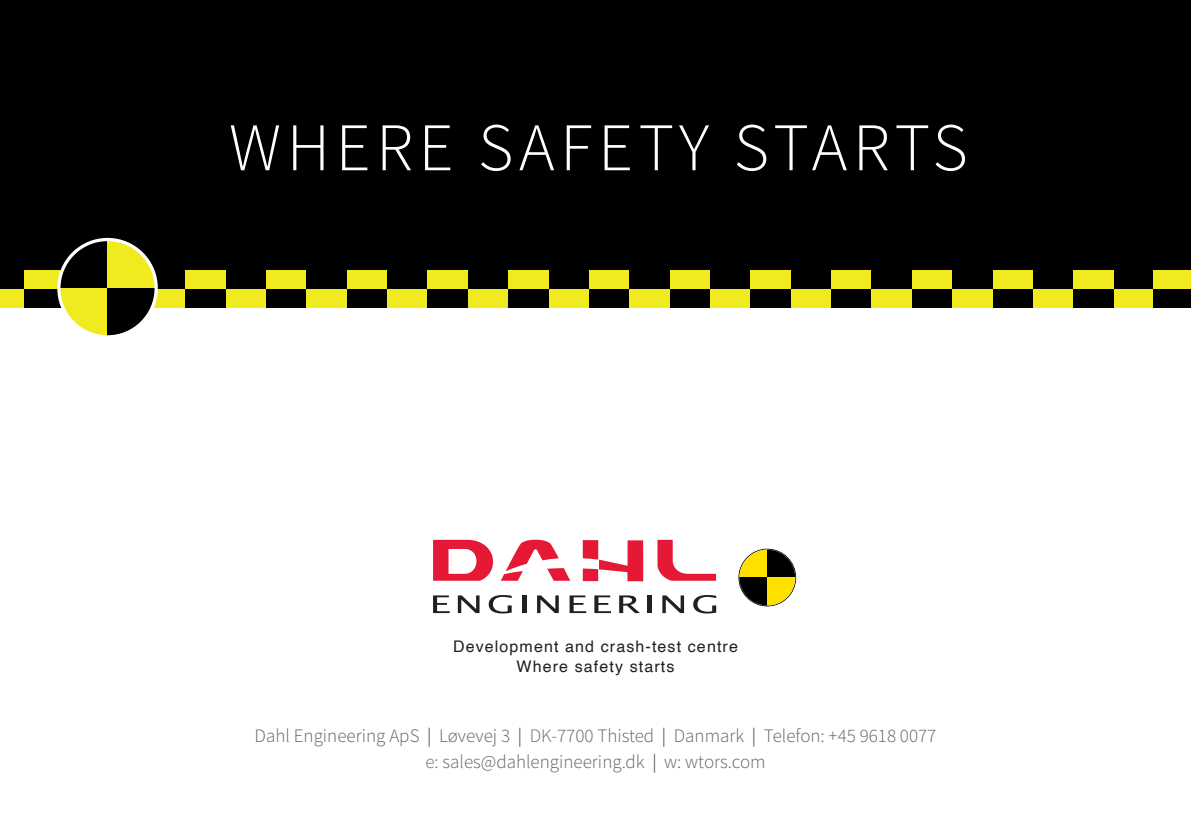
<style>
.page{position:relative;width:1191px;height:840px;background:#fff}
.page>*{position:absolute;margin:0;border:0;box-sizing:border-box;transform-origin:0 0}
.Forsideskrift{font:300 68px "Source Sans Pro";letter-spacing:.08em;color:#fff}
.t1{font:300 19px "Source Sans Pro";color:#636366}
.Forsideskrift-2{font:16px "Helvetica";letter-spacing:.07em;color:#231f20}
.s1{color:#231f20}
.s2{color:#6c6d70}
</style>
<div class="page">
<svg style="left:739px;top:549px;width:29px;height:28px"></svg>
<svg style="left:768px;top:549px;width:27px;height:28px"></svg>
<svg style="left:739px;top:577px;width:29px;height:28px"></svg>
<svg style="left:768px;top:577px;width:27px;height:28px"></svg>
<svg style="left:433px;top:595px;width:17px;height:17px"></svg>
<svg style="left:458px;top:595px;width:21px;height:17px"></svg>
<svg style="left:489px;top:595px;width:23px;height:18px"></svg>
<hr style="left:522px;top:595px;width:4px;height:17px;background:#231f20">
<svg style="left:537px;top:595px;width:22px;height:17px"></svg>
<svg style="left:569px;top:595px;width:17px;height:17px"></svg>
<svg style="left:594px;top:595px;width:17px;height:17px"></svg>
<svg style="left:619px;top:595px;width:20px;height:17px"></svg>
<hr style="left:647px;top:595px;width:4px;height:17px;background:#231f20">
<svg style="left:662px;top:595px;width:22px;height:17px"></svg>
<svg style="left:693px;top:595px;width:23px;height:18px"></svg>
<svg style="left:433px;top:539px;width:60px;height:41px"></svg>
<svg style="left:657px;top:539px;width:59px;height:41px"></svg>
<svg style="left:583px;top:540px;width:60px;height:41px"></svg>
<svg style="left:501px;top:539px;width:69px;height:41px"></svg>
<div style="left:0;top:0;width:1191px;height:270px;background:#000001"></div>
<div style="left:1113px;top:270px;width:40px;height:19px;background:#000001"></div>
<div style="left:1073px;top:270px;width:40px;height:19px;background:#f1ea1e"></div>
<div style="left:1032px;top:270px;width:41px;height:19px;background:#000001"></div>
<div style="left:992px;top:270px;width:40px;height:19px;background:#f1ea1e"></div>
<div style="left:951px;top:270px;width:41px;height:19px;background:#000001"></div>
<div style="left:911px;top:270px;width:40px;height:19px;background:#f1ea1e"></div>
<div style="left:871px;top:270px;width:40px;height:19px;background:#000001"></div>
<div style="left:830px;top:270px;width:41px;height:19px;background:#f1ea1e"></div>
<div style="left:790px;top:270px;width:40px;height:19px;background:#000001"></div>
<div style="left:750px;top:270px;width:40px;height:19px;background:#f1ea1e"></div>
<div style="left:709px;top:270px;width:41px;height:19px;background:#000001"></div>
<div style="left:669px;top:270px;width:40px;height:19px;background:#f1ea1e"></div>
<div style="left:629px;top:270px;width:40px;height:19px;background:#000001"></div>
<div style="left:588px;top:270px;width:41px;height:19px;background:#f1ea1e"></div>
<div style="left:548px;top:270px;width:40px;height:19px;background:#000001"></div>
<div style="left:1113px;top:288px;width:40px;height:19px;background:#f1ea1e"></div>
<div style="left:1073px;top:288px;width:40px;height:19px;background:#000001"></div>
<div style="left:1032px;top:288px;width:41px;height:19px;background:#f1ea1e"></div>
<div style="left:992px;top:288px;width:40px;height:19px;background:#000001"></div>
<div style="left:952px;top:288px;width:40px;height:19px;background:#f1ea1e"></div>
<div style="left:911px;top:288px;width:41px;height:19px;background:#000001"></div>
<div style="left:871px;top:288px;width:40px;height:19px;background:#f1ea1e"></div>
<div style="left:830px;top:288px;width:41px;height:19px;background:#000001"></div>
<div style="left:790px;top:288px;width:40px;height:19px;background:#f1ea1e"></div>
<div style="left:750px;top:288px;width:40px;height:19px;background:#000001"></div>
<div style="left:709px;top:288px;width:41px;height:19px;background:#f1ea1e"></div>
<div style="left:669px;top:288px;width:40px;height:19px;background:#000001"></div>
<div style="left:629px;top:288px;width:40px;height:19px;background:#f1ea1e"></div>
<div style="left:588px;top:288px;width:41px;height:19px;background:#000001"></div>
<div style="left:548px;top:288px;width:40px;height:19px;background:#f1ea1e"></div>
<div style="left:508px;top:270px;width:40px;height:19px;background:#f1ea1e"></div>
<div style="left:467px;top:270px;width:41px;height:19px;background:#000001"></div>
<div style="left:508px;top:288px;width:40px;height:19px;background:#000001"></div>
<div style="left:467px;top:288px;width:41px;height:19px;background:#f1ea1e"></div>
<div style="left:427px;top:270px;width:40px;height:19px;background:#f1ea1e"></div>
<div style="left:387px;top:270px;width:40px;height:19px;background:#000001"></div>
<div style="left:427px;top:288px;width:40px;height:19px;background:#000001"></div>
<div style="left:387px;top:288px;width:40px;height:19px;background:#f1ea1e"></div>
<div style="left:346px;top:270px;width:41px;height:19px;background:#f1ea1e"></div>
<div style="left:306px;top:270px;width:40px;height:19px;background:#000001"></div>
<div style="left:346px;top:288px;width:41px;height:19px;background:#000001"></div>
<div style="left:306px;top:288px;width:40px;height:19px;background:#f1ea1e"></div>
<div style="left:1153px;top:270px;width:38px;height:19px;background:#f1ea1e"></div>
<div style="left:1153px;top:288px;width:38px;height:19px;background:#000001"></div>
<div style="left:265px;top:270px;width:41px;height:19px;background:#f1ea1e"></div>
<div style="left:225px;top:270px;width:40px;height:19px;background:#000001"></div>
<div style="left:266px;top:288px;width:40px;height:19px;background:#000001"></div>
<div style="left:225px;top:288px;width:41px;height:19px;background:#f1ea1e"></div>
<div style="left:185px;top:270px;width:40px;height:19px;background:#f1ea1e"></div>
<div style="left:144px;top:270px;width:41px;height:19px;background:#000001"></div>
<div style="left:185px;top:288px;width:40px;height:19px;background:#000001"></div>
<div style="left:144px;top:288px;width:41px;height:19px;background:#f1ea1e"></div>
<div style="left:23px;top:270px;width:41px;height:19px;background:#f1ea1e"></div>
<div style="left:0;top:270px;width:23px;height:19px;background:#000001"></div>
<div style="left:23px;top:288px;width:41px;height:19px;background:#000001"></div>
<div style="left:0;top:288px;width:23px;height:19px;background:#f1ea1e"></div>
<svg style="left:107px;top:239px;width:48px;height:49px;fill:#f1ea1e"></svg>
<div style="left:59px;top:239px;width:48px;height:50px;background:#000001"></div>
<svg style="left:106px;top:288px;width:50px;height:46px;fill:#000001"></svg>
<svg style="left:59px;top:288px;width:47px;height:46px;fill:#f1ea1e"></svg>
<div style="left:57px;top:238px;width:101px;height:100px;border:3px solid #fff;border-radius:50%"></div>
<p class="Forsideskrift" style="left:229px;top:106px;width:740px">WHERE SAFETY STARTS</p>
<p class="Forsideskrift-2" style="left:453px;top:633px;width:286px">Development and crash-test centre</p>
<p class="Forsideskrift-2" style="left:516px;top:653px;width:159px">Where safety starts</p>
<p class="t1" style="left:255px;top:723px;width:683px">Dahl Engineering ApS <span class="s1">|</span> Løvevej 3 <span class="s1">|</span> <span class="s2">DK-</span>7700 Thisted <span class="s1">|</span> Danmark <span class="s1">|</span> Telefon: +45 9618 0077</p>
<p class="t1" style="left:425px;top:749px;width:342px"><span class="s2">e:</span> sales@dahlengineering.dk <span class="s1">|</span> w: wtors.com</p>
</div>
